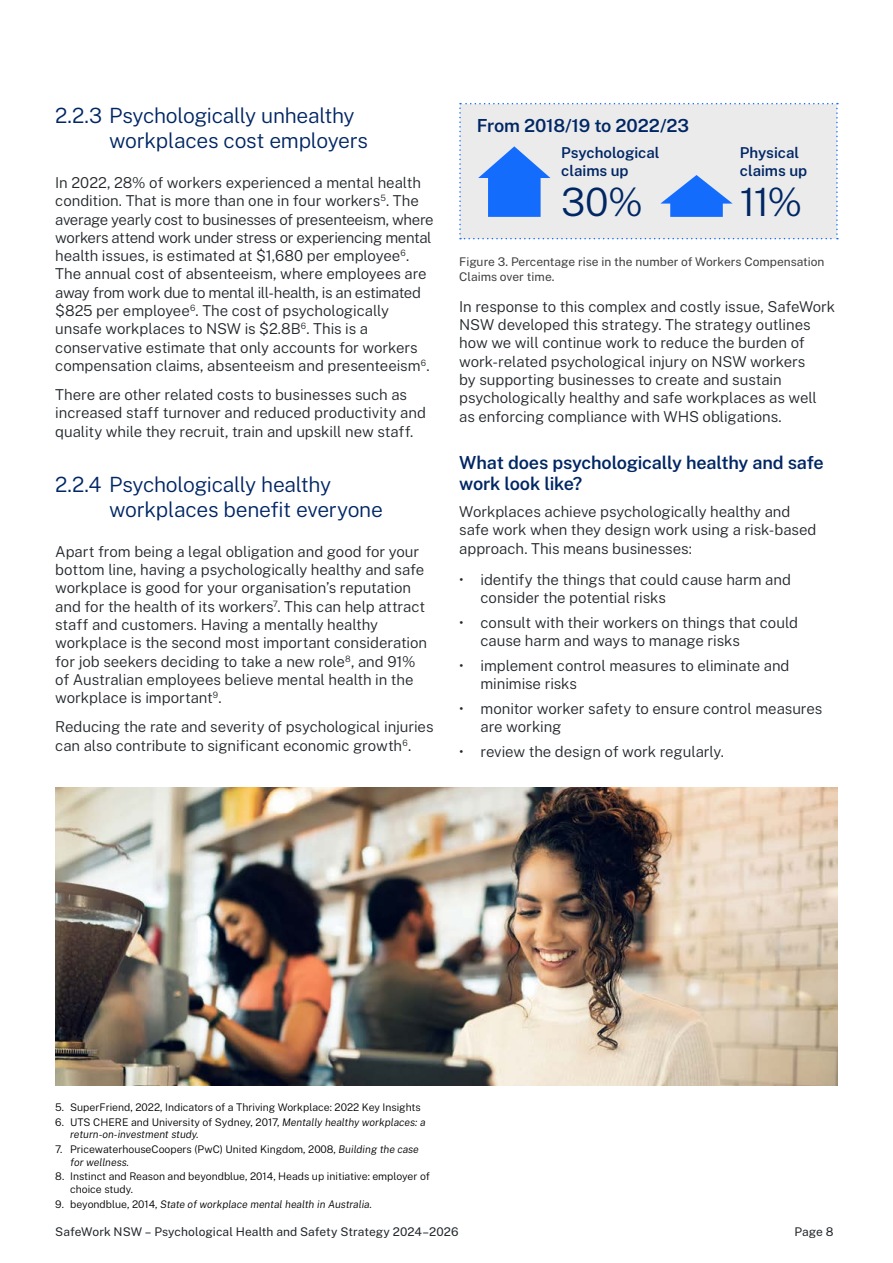
<style>
.page{position:relative;width:893px;height:1263px;background:#fff}
.page>*{position:absolute;margin:0;border:0;box-sizing:border-box;transform-origin:0 0}
.Body_Copy{font:300 39px "Public Sans";color:#002664}
.t1{font:300 21px/25.5px "Public Sans";letter-spacing:-.015em;color:#002664}
.t2{font:600 18px/21.6px "Public Sans";letter-spacing:-.01em;color:#002664}
.Body_Copy-2{font:300 15px/18.3px "Public Sans";letter-spacing:-.005em;color:#22272b}
.body_bullet{font:300 15px/18.3px "Public Sans";letter-spacing:-.005em;color:#22272b}
.t3{font:600 15px/18px "Public Sans";color:#002664}
.t4{font:12px/15px "Public Sans";color:#414042}
.t5{font:12px "Public Sans";letter-spacing:.005em;color:#22272b}
.Footnote{font:300 10.5px/12.6px "Public Sans";color:#000}
.Footnote-2{font:italic 300 10.5px/12.6px "Public Sans";letter-spacing:-.005em;color:#000}
.s1{font-style:normal}
.s2{font-style:italic}
</style>
<div class="page">
<img style="left:55px;top:788px;width:783px;height:298px">
<svg style="left:459px;top:103px;width:379px;height:136px;background:#d5deed"></svg>
<h4 class="t1" style="left:109px;top:101px;width:260px;text-indent:-54px">2.2.3 Psychologically unhealthy workplaces cost employers</h4>
<p class="Body_Copy-2" style="left:55px;top:172px;width:380px">In 2022, 28% of workers experienced a mental health condition. That is more than one in four workers<sup>5</sup>. The average yearly cost to businesses of presenteeism, where workers attend work under stress or experiencing mental health issues, is estimated at $1,680 per employee<sup>6</sup>.<br>The annual cost of absenteeism, where employees are away from work due to mental ill-health, is an estimated $825 per employee<sup>6</sup>. The cost of psychologically unsafe workplaces to NSW is $2.8B<sup>6</sup>. This is a conservative estimate that only accounts for workers compensation claims, absenteeism and presenteeism<sup>6</sup>.</p>
<p class="Body_Copy-2" style="left:55px;top:384px;width:372px">There are other related costs to businesses such as increased staff turnover and reduced productivity and quality while they recruit, train and upskill new staff.</p>
<h4 class="t1" style="left:109px;top:470px;width:275px;text-indent:-54px">2.2.4 Psychologically healthy workplaces benefit everyone</h4>
<p class="Body_Copy-2" style="left:55px;top:541px;width:373px">Apart from being a legal obligation and good for your bottom line, having a psychologically healthy and safe workplace is good for your organisation’s reputation and for the health of its workers<sup>7</sup>. This can help attract staff and customers. Having a mentally healthy workplace is the second most important consideration for job seekers deciding to take a new role<sup>8</sup>, and 91% of Australian employees believe mental health in the workplace is important<sup>9</sup>.</p>
<p class="Body_Copy-2" style="left:55px;top:717px;width:380px">Reducing the rate and severity of psychological injuries can also contribute to significant economic growth<sup>6</sup>.</p>
<h5 class="t2" style="left:477px;top:114px;width:214px">From 2018/19 to 2022/23</h5>
<h5 class="t3" style="left:561px;top:143px;width:100px">Psychological</h5>
<h5 class="t3" style="left:561px;top:161px;width:69px">claims up</h5>
<h5 class="t3" style="left:740px;top:143px;width:69px">Physical claims up</h5>
<p class="Body_Copy" style="left:561px;top:173px;width:83px">30%</p>
<p class="Body_Copy" style="left:740px;top:173px;width:64px">11%</p>
<p class="t4" style="left:459px;top:253px;width:367px">Figure 3. Percentage rise in the number of Workers Compensation<br>Claims over time.</p>
<p class="Body_Copy-2" style="left:459px;top:296px;width:377px">In response to this complex and costly issue, SafeWork NSW developed this strategy. The strategy outlines how we will continue work to reduce the burden of work-related psychological injury on NSW workers<br>by supporting businesses to create and sustain psychologically healthy and safe workplaces as well as enforcing compliance with WHS obligations.</p>
<h5 class="t2" style="left:459px;top:450px;width:366px">What does psychologically healthy and safe work look like?</h5>
<p class="Body_Copy-2" style="left:459px;top:501px;width:359px">Workplaces achieve psychologically healthy and safe work when they design work using a risk-based approach. This means businesses:</p>
<p class="body_bullet" style="left:480px;top:569px;width:312px;text-indent:-21px">• identify the things that could cause harm and consider the potential risks</p>
<p class="body_bullet" style="left:480px;top:612px;width:319px;text-indent:-21px">• consult with their workers on things that could cause harm and ways to manage risks</p>
<p class="body_bullet" style="left:480px;top:655px;width:311px;text-indent:-21px">• implement control measures to eliminate and minimise risks</p>
<p class="body_bullet" style="left:480px;top:698px;width:343px;text-indent:-21px">• monitor worker safety to ensure control measures are working</p>
<p class="body_bullet" style="left:459px;top:741px;width:266px">• review the design of work regularly.</p>
<p class="Footnote" style="left:55px;top:1100px;width:367px">5. SuperFriend, 2022, Indicators of a Thriving Workplace: 2022 Key Insights</p>
<p class="Footnote-2" style="left:70px;top:1115px;width:357px;text-indent:-15px"><span class="s1">6. UTS CHERE and University of Sydney, 2017,</span> Mentally healthy workplaces: a return-on-investment study.</p>
<p class="Footnote" style="left:70px;top:1142px;width:350px;text-indent:-15px">7. PricewaterhouseCoopers (PwC) United Kingdom, 2008, <span class="s2">Building the case for wellness.</span></p>
<p class="Footnote" style="left:70px;top:1169px;width:361px;text-indent:-15px">8. Instinct and Reason and beyondblue, 2014, Heads up initiative: employer of choice study.</p>
<p class="Footnote-2" style="left:55px;top:1197px;width:318px"><span class="s1">9. beyondblue, 2014,</span> State of workplace mental health in Australia.</p>
<p class="t5" style="left:55px;top:1223px;width:405px">SafeWork NSW – Psychological Health and Safety Strategy 2024–2026</p>
<p class="t5" style="left:794px;top:1223px;width:41px">Page 8</p>
</div>
